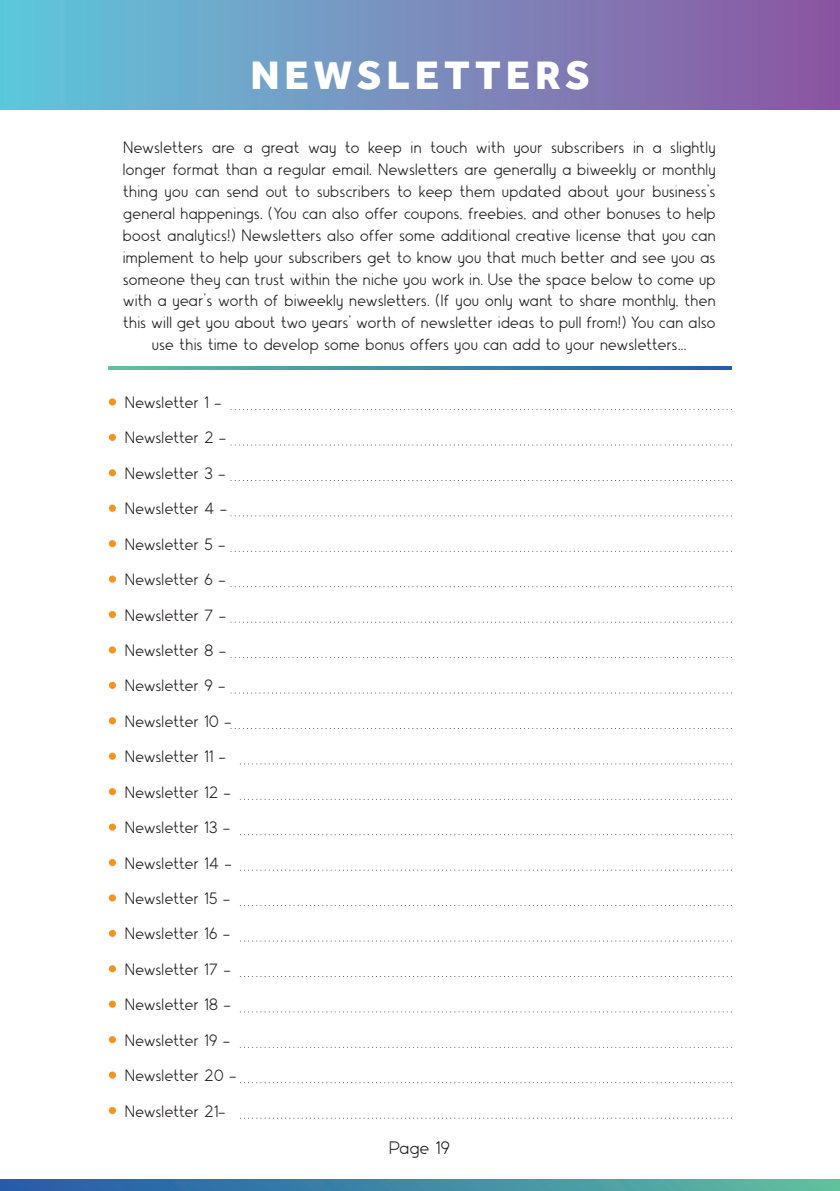
<style>
.page{position:relative;width:840px;height:1191px;background:#fff}
.page>*{position:absolute;margin:0;border:0;box-sizing:border-box;transform-origin:0 0}
.t1{font:800 41.2px "Effra";letter-spacing:.12em;color:#fff}
.t2{font:100 18px "Avocado Sans";letter-spacing:.04em;color:#231f20}
.t3{font:100 16.4px/22px "Avocado Sans";letter-spacing:.04em;color:#231f20;text-align:center}
</style>
<div class="page">
<div style="left:0;top:0;width:839px;height:109px;background:linear-gradient(to right,#61c8db,#8f54a1)"></div>
<svg style="left:0;top:1179px;width:839px;height:12px;background:#418ba5"></svg>
<svg style="left:231px;top:409px;width:501px;height:1px"></svg>
<svg style="left:231px;top:444px;width:501px;height:1px"></svg>
<svg style="left:231px;top:480px;width:501px;height:1px"></svg>
<svg style="left:231px;top:515px;width:501px;height:1px"></svg>
<svg style="left:231px;top:551px;width:501px;height:1px"></svg>
<svg style="left:231px;top:586px;width:501px;height:1px"></svg>
<svg style="left:231px;top:621px;width:501px;height:1px"></svg>
<svg style="left:231px;top:657px;width:501px;height:1px"></svg>
<svg style="left:231px;top:692px;width:501px;height:1px"></svg>
<svg style="left:231px;top:728px;width:501px;height:1px"></svg>
<svg style="left:240px;top:763px;width:492px;height:1px"></svg>
<svg style="left:240px;top:799px;width:492px;height:1px"></svg>
<svg style="left:240px;top:834px;width:492px;height:1px"></svg>
<svg style="left:240px;top:869px;width:492px;height:1px"></svg>
<svg style="left:240px;top:905px;width:492px;height:1px"></svg>
<svg style="left:240px;top:940px;width:492px;height:1px"></svg>
<svg style="left:240px;top:976px;width:492px;height:1px"></svg>
<svg style="left:240px;top:1011px;width:492px;height:1px"></svg>
<svg style="left:240px;top:1046px;width:492px;height:1px"></svg>
<svg style="left:240px;top:1082px;width:492px;height:1px"></svg>
<svg style="left:240px;top:1117px;width:492px;height:1px"></svg>
<div style="left:109px;top:1107px;width:7px;height:7px;background:#f7931d;border-radius:50%"></div>
<div style="left:109px;top:1071px;width:7px;height:7px;background:#f7931d;border-radius:50%"></div>
<div style="left:109px;top:1036px;width:7px;height:7px;background:#f7931d;border-radius:50%"></div>
<div style="left:109px;top:1000px;width:7px;height:7px;background:#f7931d;border-radius:50%"></div>
<div style="left:109px;top:965px;width:7px;height:7px;background:#f7931d;border-radius:50%"></div>
<div style="left:109px;top:929px;width:7px;height:8px;background:#f7931d;border-radius:50%"></div>
<div style="left:109px;top:894px;width:7px;height:7px;background:#f7931d;border-radius:50%"></div>
<div style="left:109px;top:859px;width:7px;height:7px;background:#f7931d;border-radius:50%"></div>
<div style="left:109px;top:823px;width:7px;height:7px;background:#f7931d;border-radius:50%"></div>
<div style="left:109px;top:788px;width:7px;height:7px;background:#f7931d;border-radius:50%"></div>
<div style="left:109px;top:752px;width:7px;height:8px;background:#f7931d;border-radius:50%"></div>
<div style="left:109px;top:717px;width:7px;height:7px;background:#f7931d;border-radius:50%"></div>
<div style="left:109px;top:682px;width:7px;height:7px;background:#f7931d;border-radius:50%"></div>
<div style="left:109px;top:646px;width:7px;height:7px;background:#f7931d;border-radius:50%"></div>
<div style="left:109px;top:611px;width:7px;height:7px;background:#f7931d;border-radius:50%"></div>
<div style="left:109px;top:575px;width:7px;height:7px;background:#f7931d;border-radius:50%"></div>
<div style="left:109px;top:540px;width:7px;height:7px;background:#f7931d;border-radius:50%"></div>
<div style="left:109px;top:504px;width:7px;height:8px;background:#f7931d;border-radius:50%"></div>
<div style="left:109px;top:469px;width:7px;height:7px;background:#f7931d;border-radius:50%"></div>
<div style="left:109px;top:434px;width:7px;height:7px;background:#f7931d;border-radius:50%"></div>
<div style="left:109px;top:398px;width:7px;height:7px;background:#f7931d;border-radius:50%"></div>
<svg style="left:108px;top:367px;width:623px;height:2px"></svg>
<p class="t1" style="left:250px;top:50px;width:340px">NEWSLETTERS</p>
<p class="t3" style="left:123px;top:137px;width:593px">Newsletters are a great way to keep in touch with your subscribers in a slightly longer format than a regular email. Newsletters are generally a biweekly or monthly thing you can send out to subscribers to keep them updated about your business’s general happenings. (You can also offer coupons, freebies, and other bonuses to help boost analytics!) Newsletters also offer some additional creative license that you can implement to help your subscribers get to know you that much better and see you as someone they can trust within the niche you work in. Use the space below to come up with a year’s worth of biweekly newsletters. (If you only want to share monthly, then this will get you about two years’ worth of newsletter ideas to pull from!) You can also use this time to develop some bonus offers you can add to your newsletters...</p>
<p class="t3" style="left:125px;top:392px;width:98px">Newsletter 1 -</p>
<p class="t3" style="left:125px;top:428px;width:103px">Newsletter 2 -</p>
<p class="t3" style="left:125px;top:463px;width:102px">Newsletter 3 -</p>
<p class="t3" style="left:125px;top:499px;width:104px">Newsletter 4 -</p>
<p class="t3" style="left:125px;top:534px;width:102px">Newsletter 5 -</p>
<p class="t3" style="left:125px;top:569px;width:102px">Newsletter 6 -</p>
<p class="t3" style="left:125px;top:605px;width:103px">Newsletter 7 -</p>
<p class="t3" style="left:125px;top:640px;width:103px">Newsletter 8 -</p>
<p class="t3" style="left:125px;top:676px;width:102px">Newsletter 9 -</p>
<p class="t3" style="left:125px;top:711px;width:108px">Newsletter 10 -</p>
<p class="t3" style="left:125px;top:746px;width:102px">Newsletter 11 -</p>
<p class="t3" style="left:125px;top:782px;width:107px">Newsletter 12 -</p>
<p class="t3" style="left:125px;top:817px;width:107px">Newsletter 13 -</p>
<p class="t3" style="left:125px;top:853px;width:108px">Newsletter 14 -</p>
<p class="t3" style="left:125px;top:888px;width:107px">Newsletter 15 -</p>
<p class="t3" style="left:125px;top:924px;width:107px">Newsletter 16 -</p>
<p class="t3" style="left:125px;top:959px;width:107px">Newsletter 17 -</p>
<p class="t3" style="left:125px;top:994px;width:107px">Newsletter 18 -</p>
<p class="t3" style="left:125px;top:1030px;width:107px">Newsletter 19 -</p>
<p class="t3" style="left:125px;top:1065px;width:113px">Newsletter 20 -</p>
<p class="t3" style="left:125px;top:1101px;width:102px">Newsletter 21-</p>
<p class="t2" style="left:389px;top:1139px;width:62px">Page 19</p>
</div>
